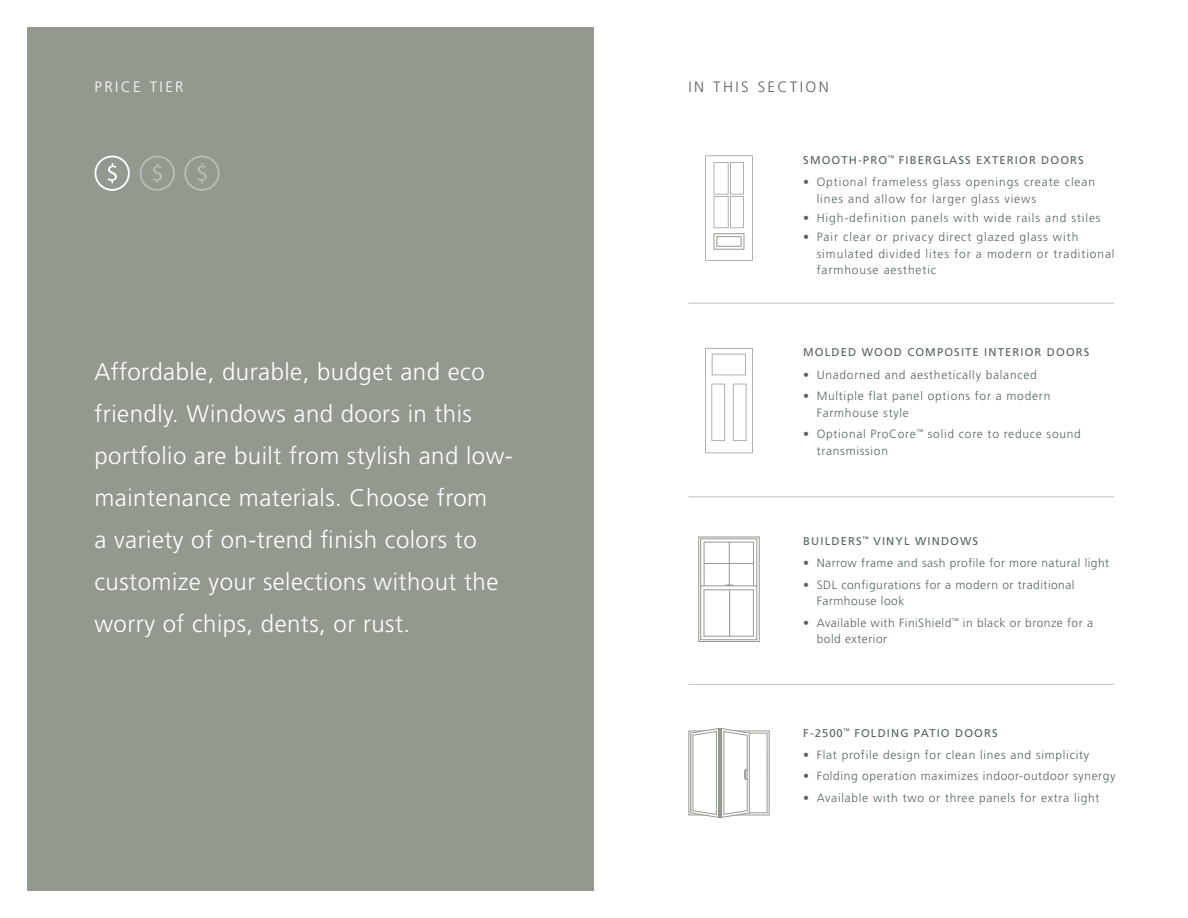
<style>
.page{position:relative;width:1188px;height:918px;background:#fff}
.page>*{position:absolute;margin:0;border:0;box-sizing:border-box;transform-origin:0 0}
.t1{font:300 24px/42px "Frutiger LT Std";letter-spacing:.02em;color:#fff}
.t2{font:300 15px "Frutiger LT Std";letter-spacing:.16em;color:#5e6161}
.t3{font:300 15px "Frutiger LT Std";letter-spacing:.16em;color:#fff}
.t4{font:300 12px/16.5px "Frutiger LT Std";letter-spacing:.06em;color:#536466}
.t5{font:300 12px/16.5px "Frutiger LT Std";letter-spacing:.04em;color:#536466}
.t6{font:11.25px "Frutiger LT Std";letter-spacing:.1em;color:#536466}
</style>
<div class="page">
<div style="left:27px;top:27px;width:567px;height:864px;background:#94998f"></div>
<div style="left:95px;top:156px;width:35px;height:35px;border:2px solid #fff;border-radius:50%"></div>
<svg style="left:108px;top:163px;width:9px;height:20px"></svg>
<hr style="left:688px;top:303px;width:426px;height:1px;background:#bcbec0">
<hr style="left:688px;top:496px;width:426px;height:1px;background:#bcbec0">
<hr style="left:688px;top:684px;width:426px;height:1px;background:#bcbec0">
<svg style="left:688px;top:728px;width:82px;height:90px"></svg>
<svg style="left:698px;top:537px;width:62px;height:105px"></svg>
<hr style="left:729px;top:590px;width:1px;height:46px;background:#949990">
<hr style="left:729px;top:542px;width:1px;height:43px;background:#949990">
<hr style="left:705px;top:563px;width:48px;height:1px;background:#949990">
<svg style="left:705px;top:348px;width:48px;height:105px"></svg>
<svg style="left:705px;top:155px;width:48px;height:106px"></svg>
<div style="left:714px;top:233px;width:30px;height:17px;border:1px solid #949990"></div>
<div style="left:716px;top:236px;width:26px;height:11px;border:1px solid #949990"></div>
<div style="left:140px;top:156px;width:35px;height:35px;border:2px solid #fff;border-radius:50%"></div>
<svg style="left:153px;top:163px;width:9px;height:20px"></svg>
<div style="left:184px;top:156px;width:36px;height:35px;border:2px solid #fff;border-radius:50%"></div>
<svg style="left:197px;top:163px;width:10px;height:20px"></svg>
<p class="t3" style="left:94px;top:79px;width:91px">PRICE TIER</p>
<p class="t2" style="left:688px;top:79px;width:142px">IN THIS SECTION</p>
<p class="t1" style="left:94px;top:351px;width:420px">Affordable, durable, budget and eco friendly. Windows and doors in this portfolio are built from stylish and low&shy;maintenance materials. Choose from<br>a variety of on-trend finish colors to customize your selections without the worry of chips, dents, or rust.</p>
<p class="t6" style="left:803px;top:153px;width:282px">SMOOTH-PRO<sup>™</sup> FIBERGLASS EXTERIOR DOORS</p>
<p class="t4" style="left:817px;top:174px;width:280px;text-indent:-14px">• Optional frameless glass openings create clean lines and allow for larger glass views</p>
<p class="t4" style="left:803px;top:210px;width:299px">• High-definition panels with wide rails and stiles</p>
<p class="t4" style="left:817px;top:229px;width:299px;text-indent:-14px">• Pair clear or privacy direct glazed glass with simulated divided lites for a modern or traditional farmhouse aesthetic</p>
<p class="t6" style="left:803px;top:346px;width:288px">MOLDED WOOD COMPOSITE INTERIOR DOORS</p>
<p class="t4" style="left:803px;top:367px;width:235px">• Unadorned and aesthetically balanced</p>
<p class="t4" style="left:817px;top:388px;width:235px;text-indent:-14px">• Multiple flat panel options for a modern<br>Farmhouse style</p>
<p class="t4" style="left:817px;top:426px;width:266px;text-indent:-14px">• Optional ProCore<sup>™</sup> solid core to reduce sound transmission</p>
<p class="t6" style="left:803px;top:535px;width:176px">BUILDERS<sup>™</sup> VINYL WINDOWS</p>
<p class="t5" style="left:803px;top:555px;width:308px">• Narrow frame and sash profile for more natural light</p>
<p class="t5" style="left:817px;top:577px;width:259px;text-indent:-14px">• SDL configurations for a modern or traditional<br>Farmhouse look</p>
<p class="t5" style="left:817px;top:614px;width:278px;text-indent:-14px">• Available with FiniShield<sup>™</sup> in black or bronze for a bold exterior</p>
<p class="t6" style="left:803px;top:726px;width:196px">F-2500<sup>™</sup> FOLDING PATIO DOORS</p>
<p class="t4" style="left:803px;top:747px;width:287px">• Flat profile design for clean lines and simplicity</p>
<p class="t4" style="left:803px;top:768px;width:314px">• Folding operation maximizes indoor-outdoor synergy</p>
<p class="t4" style="left:803px;top:790px;width:298px">• Available with two or three panels for extra light</p>
</div>
